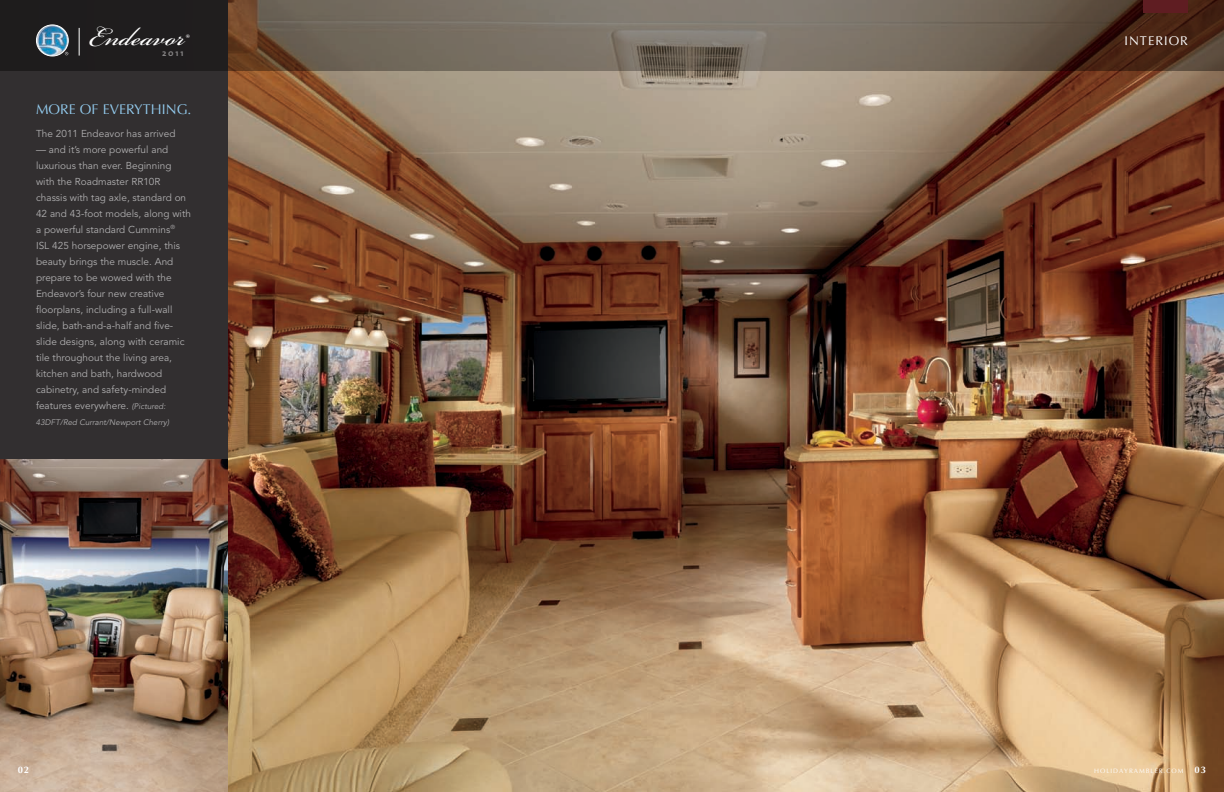
<style>
.page{position:relative;width:1224px;height:792px;background:#fff}
.page>*{position:absolute;margin:0;border:0;box-sizing:border-box;transform-origin:0 0}
.t1{font:39.9px "Bickham Script MM 400";color:#fff;scale:1.06 1}
.t2{font:14px "Optima";letter-spacing:.005em;color:#93cbee}
.t3{font:13.4px "Bickham Script Pro";color:#fff}
.t4{font:12.7px "Optima";color:#fff}
.t5{font:10px/16px "Avenir";letter-spacing:.005em;color:#b0afb0}
.t6{font:700 9.5px "Optima";color:#fff}
.t7{font:700 9px "The Sans";color:#858384}
.t8{font:italic 8px "Avenir";letter-spacing:.005em;color:#b0afb0}
.t9{font:6.3px "Optima";letter-spacing:.15em;color:#fff}
.s1{font-style:italic;font-size:8px}
.s2{font-weight:700;font-size:9.5px}
</style>
<div class="page">
<img style="left:0;top:459px;width:228px;height:333px">
<img style="left:228px;top:71px;width:996px;height:721px">
<div style="left:0;top:0;width:228px;height:459px;background:#322f30"></div>
<svg style="left:0;top:0;width:1224px;height:71px"></svg>
<svg style="left:79px;top:28px;width:1px;height:28px"></svg>
<div style="left:33px;top:21px;width:42px;height:41px;background:#231f20"></div>
<img style="left:36px;top:25px;width:32px;height:31px">
<div style="left:36px;top:25px;width:33px;height:31px;border:1px solid #fff;border-radius:50%"></div>
<div style="left:1143px;top:0;width:45px;height:12px;background:#5f1d22"></div>
<h1 class="t1" style="left:89px;top:15px;width:92px">Endeavor</h1>
<p class="t4" style="left:1125px;top:34px;width:33px">I NTERIOR</p>
<h3 class="t3" style="left:185px;top:28px;width:8px">®</h3>
<p class="t7" style="left:162px;top:46px;width:23px">2011</p>
<h2 class="t2" style="left:36px;top:101px;width:157px">MORE OF EVERYTHING.</h2>
<p class="t5" style="left:36px;top:126px;width:141px">The 2011 Endeavor has arrived</p>
<p class="t5" style="left:36px;top:142px;width:156px">— and it’s more powerful and luxurious than ever. Beginning with the Roadmaster RR10R chassis with tag axle, standard on<br>42 and 43-foot models, along with a powerful standard Cummins<sup>®<br></sup>ISL 425 horsepower engine, this beauty brings the muscle. And prepare to be wowed with the<br>Endeavor’s four new creative floorplans, including a full-wall slide, bath-and-a-half and five&shy;slide designs, along with ceramic tile throughout the living area, kitchen and bath, hardwood cabinetry, and safety-minded features everywhere. <span class="s1">(Pictured:</span></p>
<p class="t8" style="left:36px;top:417px;width:135px">43DFT/Red Currant/Newport Cherry)</p>
<p class="t6" style="left:18px;top:765px;width:13px">02</p>
<p class="t9" style="left:1094px;top:767px;width:113px">HOLIDAYRAMBLER.COM <span class="s2">03</span></p>
</div>
